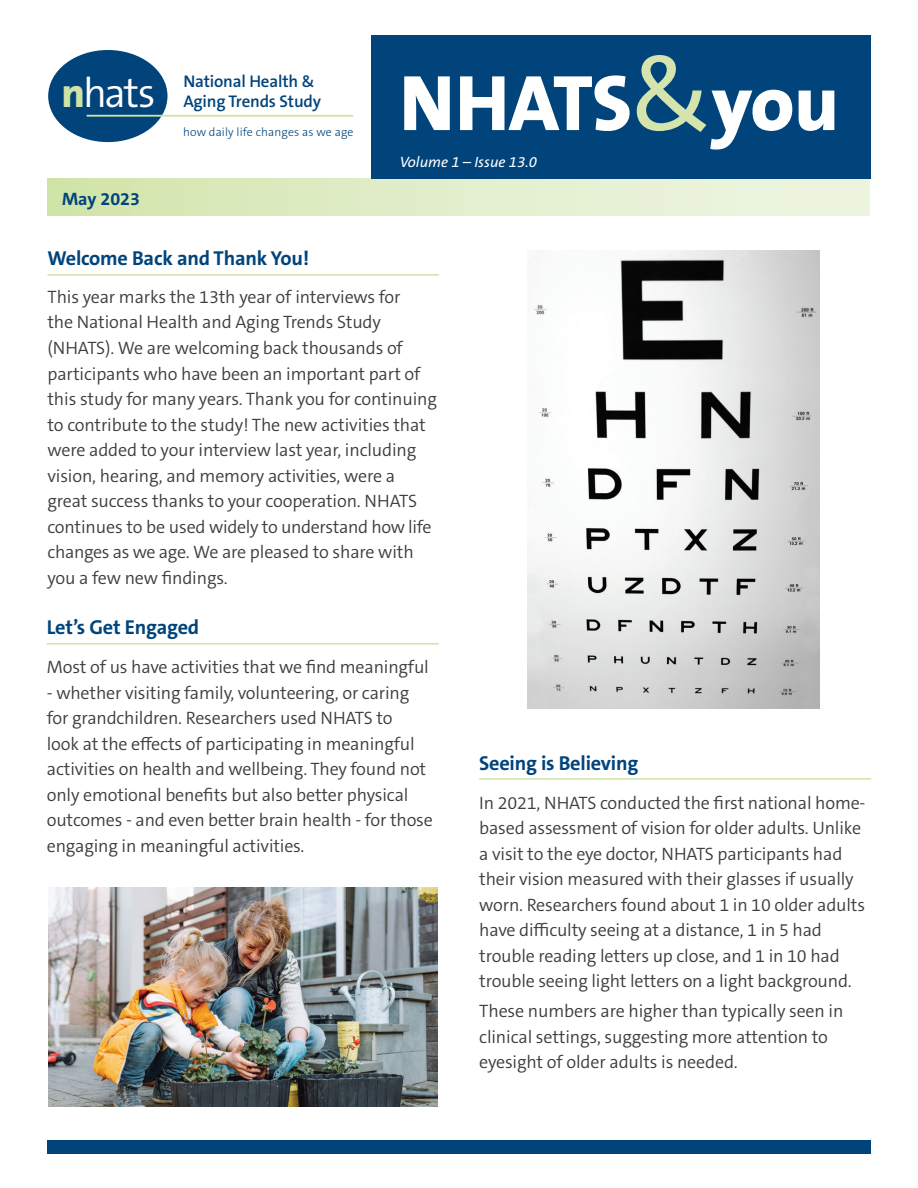
<style>
.page{position:relative;width:918px;height:1188px;background:#fff}
.page>*{position:absolute;margin:0;border:0;box-sizing:border-box;transform-origin:0 0}
.t1{font:300 41.55px "The Sans B4";color:#fff}
.t2{font:700 20.25px "The Sans C5";letter-spacing:-.01em;color:#00447b}
.t3{font:300 18px/25.5px "The Sans C5";letter-spacing:-.01em;color:#3e3e3f}
.t4{font:700 18px "The Sans C5";color:#00447b}
.t5{font:600 16.95px/19.5px "The Sans B6";letter-spacing:-.01em;color:#00447b}
.t6{font:italic 15px "The Sans C5";color:#fff}
.t7{font:300 11.85px "The Sans B3";letter-spacing:.01em;color:#00447b}
.s1{font-family:"The Sans B8";font-weight:800;color:#cfe3a6}
.s2{font-size:15.9px}
</style>
<div class="page">
<hr style="left:47px;top:643px;width:392px;height:2px;background:#cfe3a6">
<hr style="left:479px;top:778px;width:392px;height:2px;background:#cfe3a6">
<hr style="left:47px;top:274px;width:392px;height:2px;background:#cfe3a6">
<div style="left:47px;top:179px;width:823px;height:37px;background:linear-gradient(to right,#d3e5ad,#f0f6e5)"></div>
<div style="left:47px;top:1141px;width:824px;height:13px;background:#00447b"></div>
<div style="left:48px;top:50px;width:120px;height:92px;background:#00447b;border-radius:50%"></div>
<hr style="left:87px;top:115px;width:266px;height:2px;background:#cfe3a6">
<div style="left:371px;top:35px;width:500px;height:144px;background:#00447b"></div>
<svg style="left:404px;top:76px;width:46px;height:54px"></svg>
<svg style="left:460px;top:75px;width:170px;height:56px"></svg>
<svg style="left:799px;top:91px;width:35px;height:40px"></svg>
<svg style="left:637px;top:55px;width:155px;height:95px"></svg>
<img style="left:48px;top:888px;width:389px;height:219px">
<img style="left:528px;top:250px;width:292px;height:458px">
<p class="t1" style="left:62px;top:70px;width:95px"><span class="s1">n</span>hats</p>
<p class="t5" style="left:183px;top:72px;width:139px">National Health <span class="s2">&amp;<br></span>Aging Trends Study</p>
<p class="t7" style="left:183px;top:125px;width:172px">how daily life changes as we age</p>
<p class="t4" style="left:62px;top:187px;width:79px">May 2023</p>
<p class="t6" style="left:400px;top:152px;width:139px">Volume 1 – Issue 13.0</p>
<h2 class="t2" style="left:47px;top:246px;width:263px">Welcome Back and Thank You!</h2>
<p class="t3" style="left:47px;top:284px;width:391px">This year marks the 13th year of interviews for<br>the National Health and Aging Trends Study (NHATS). We are welcoming back thousands of participants who have been an important part of this study for many years. Thank you for continuing to contribute to the study! The new activities that were added to your interview last year, including vision, hearing, and memory activities, were a great success thanks to your cooperation. NHATS continues to be used widely to understand how life changes as we age. We are pleased to share with you a few new fndings.</p>
<h2 class="t2" style="left:47px;top:615px;width:154px">Let’s Get Engaged</h2>
<p class="t3" style="left:47px;top:655px;width:384px">Most of us have activities that we fnd meaningful</p>
<p class="t3" style="left:47px;top:680px;width:388px">- whether visiting family, volunteering, or caring for grandchildren. Researchers used NHATS to<br>look at the efects of participating in meaningful activities on health and wellbeing. They found not only emotional benefts but also better physical outcomes - and even better brain health - for those engaging in meaningful activities.</p>
<h2 class="t2" style="left:479px;top:750px;width:161px">Seeing is Believing</h2>
<p class="t3" style="left:479px;top:790px;width:388px">In 2021, NHATS conducted the frst national home&shy;based assessment of vision for older adults. Unlike a visit to the eye doctor, NHATS participants had their vision measured with their glasses if usually worn. Researchers found about 1 in 10 older adults have difculty seeing at a distance, 1 in 5 had trouble reading letters up close, and 1 in 10 had trouble seeing light letters on a light background.</p>
<p class="t3" style="left:479px;top:998px;width:366px">These numbers are higher than typically seen in clinical settings, suggesting more attention to eyesight of older adults is needed.</p>
</div>
